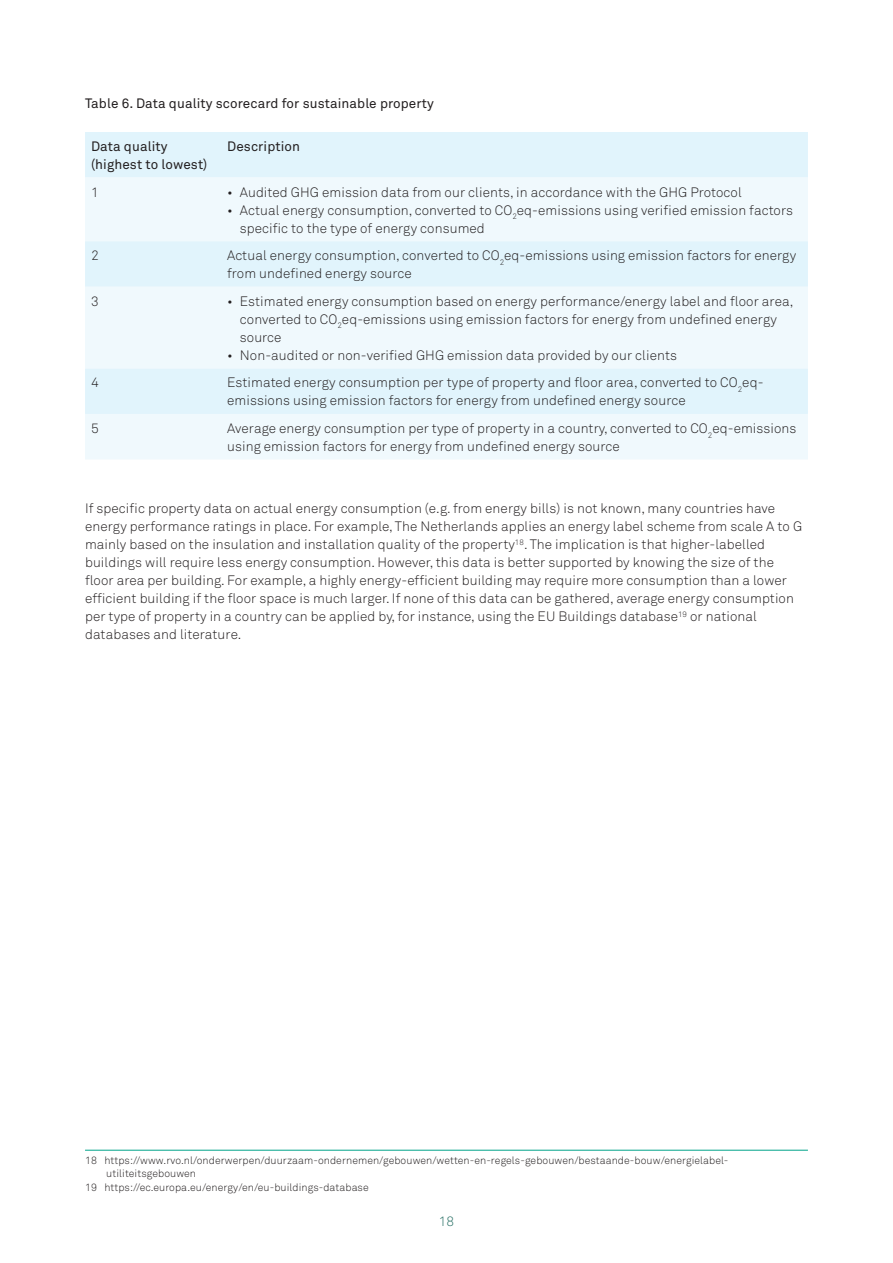
<style>
.page{position:relative;width:893px;height:1263px;background:#fff}
.page>*{position:absolute;margin:0;border:0;box-sizing:border-box;transform-origin:0 0}
._5__Bodytekst{font:13.5px/18px "Akkurat Light Pro";letter-spacing:.005em;color:#231f20}
._5__Bodytekst-2{font:13.5px/18px "Akkurat Pro";letter-spacing:.005em;color:#231f20}
.t1{font:13.5px "Akkurat Light Pro";color:#297065}
.voetnoot{font:10.5px/13.5px "Akkurat Light Pro";letter-spacing:.005em;color:#231f20}
</style>
<div class="page">
<div style="left:85px;top:132px;width:723px;height:46px;background:#e1f4fc"></div>
<svg style="left:85px;top:178px;width:723px;height:281px;fill:#f0f9fd"></svg>
<div style="left:85px;top:287px;width:723px;height:81px;background:#f0f9fd"></div>
<hr style="left:85px;top:1150px;width:723px;height:1px;background:#00a38a">
<p class="_5__Bodytekst-2" style="left:85px;top:95px;width:350px">Table 6. Data quality scorecard for sustainable property</p>
<p class="_5__Bodytekst-2" style="left:91px;top:138px;width:118px">Data quality (highest to lowest)</p>
<p class="_5__Bodytekst-2" style="left:227px;top:138px;width:74px">Description</p>
<p class="_5__Bodytekst" style="left:91px;top:183px;width:9px">1</p>
<p class="_5__Bodytekst" style="left:227px;top:183px;width:516px">• Audited GHG emission data from our clients, in accordance with the GHG Protocol</p>
<p class="_5__Bodytekst" style="left:240px;top:201px;width:555px;text-indent:-13px">• Actual energy consumption, converted to CO<sub>2</sub>eq-emissions using verified emission factors specific to the type of energy consumed</p>
<p class="_5__Bodytekst" style="left:91px;top:247px;width:9px">2</p>
<p class="_5__Bodytekst" style="left:227px;top:247px;width:571px">Actual energy consumption, converted to CO<sub>2</sub>eq-emissions using emission factors for energy from undefined energy source</p>
<p class="_5__Bodytekst" style="left:91px;top:292px;width:9px">3</p>
<p class="_5__Bodytekst" style="left:240px;top:292px;width:555px;text-indent:-13px">• Estimated energy consumption based on energy performance/energy label and floor area, converted to CO<sub>2</sub>eq-emissions using emission factors for energy from undefined energy source</p>
<p class="_5__Bodytekst" style="left:227px;top:346px;width:451px">• Non-audited or non-verified GHG emission data provided by our clients</p>
<p class="_5__Bodytekst" style="left:91px;top:374px;width:9px">4</p>
<p class="_5__Bodytekst" style="left:227px;top:374px;width:538px">Estimated energy consumption per type of property and floor area, converted to CO<sub>2</sub>eq&shy;emissions using emission factors for energy from undefined energy source</p>
<p class="_5__Bodytekst" style="left:91px;top:419px;width:9px">5</p>
<p class="_5__Bodytekst" style="left:227px;top:419px;width:571px">Average energy consumption per type of property in a country, converted to CO<sub>2</sub>eq-emissions using emission factors for energy from undefined energy source</p>
<p class="_5__Bodytekst" style="left:85px;top:500px;width:719px">If specific property data on actual energy consumption (e.g. from energy bills) is not known, many countries have energy performance ratings in place. For example, The Netherlands applies an energy label scheme from scale A to G mainly based on the insulation and installation quality of the property<sup>18</sup>. The implication is that higher-labelled buildings will require less energy consumption. However, this data is better supported by knowing the size of the floor area per building. For example, a highly energy-efficient building may require more consumption than a lower efficient building if the floor space is much larger. If none of this data can be gathered, average energy consumption per type of property in a country can be applied by, for instance, using the EU Buildings database<sup>19</sup> or national databases and literature.</p>
<p class="voetnoot" style="left:106px;top:1153px;width:624px;text-indent:-21px">18 https://www.rvo.nl/onderwerpen/duurzaam-ondernemen/gebouwen/wetten-en-regels-gebouwen/bestaande-bouw/energielabel&shy;utiliteitsgebouwen</p>
<p class="voetnoot" style="left:85px;top:1180px;width:285px">19 https://ec.europa.eu/energy/en/eu-buildings-database</p>
<p class="t1" style="left:439px;top:1213px;width:17px">18</p>
</div>
